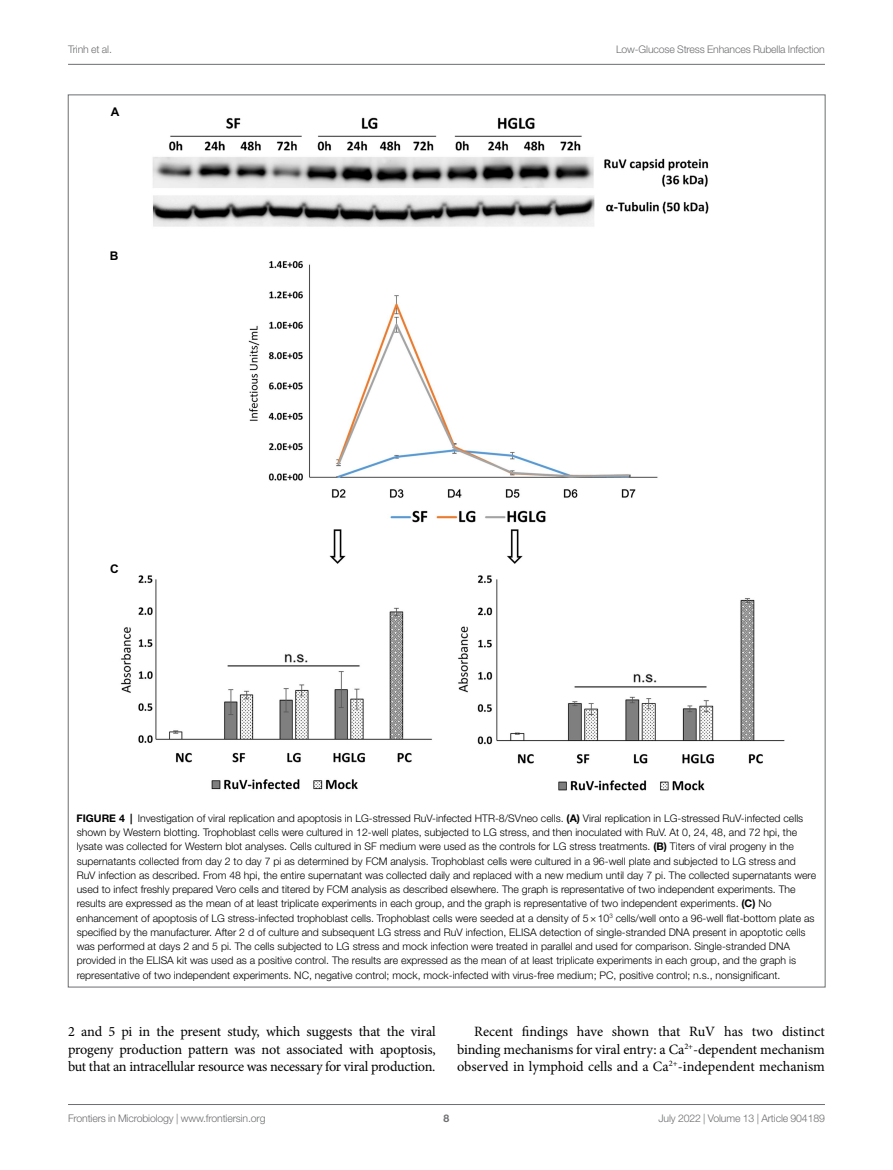
<style>
.page{position:relative;width:893px;height:1170px;background:#fff}
.page>*{position:absolute;margin:0;border:0;box-sizing:border-box;transform-origin:0 0}
.TEXT{font:14.25px/17.2px "Minion Pro";letter-spacing:-.01em;color:#000;text-align:justify}
.t1{font:700 12px "Arial";color:#000}
.FIG_LEG{font:300 10.5px/14.2px "Helvetica Neue LT Std";color:#000}
.t2{font:300 10.5px "Helvetica Neue LT Std";letter-spacing:-.015em;color:#6d6e71}
.t3{font:700 10.5px "Helvetica Neue LT Std";color:#6d6e71}
.s1{font-weight:700}
</style>
<div class="page">
<hr style="left:68px;top:64px;width:757px;height:1px;background:#6d6e71">
<hr style="left:68px;top:1104px;width:757px;height:1px;background:#6d6e71">
<img style="left:121px;top:117px;width:664px;height:674px">
<p class="t2" style="left:68px;top:42px;width:45px">Trinh et al.</p>
<p class="t2" style="left:616px;top:42px;width:210px">Low-Glucose Stress Enhances Rubella Infection</p>
<p class="t1" style="left:111px;top:104px;width:10px">A</p>
<p class="t1" style="left:110px;top:247px;width:10px">B</p>
<p class="t1" style="left:110px;top:560px;width:10px">C</p>
<p class="FIG_LEG" style="left:77px;top:810px;width:741px"><span class="s1">FIGURE 4 |</span> Investigation of viral replication and apoptosis in LG-stressed RuV-infected HTR-8/SVneo cells. <span class="s1">(A)</span> Viral replication in LG-stressed RuV-infected cells shown by Western blotting. Trophoblast cells were cultured in 12-well plates, subjected to LG stress, and then inoculated with RuV. At 0, 24, 48, and 72 hpi, the lysate was collected for Western blot analyses. Cells cultured in SF medium were used as the controls for LG stress treatments. <span class="s1">(B)</span> Titers of viral progeny in the supernatants collected from day 2 to day 7 pi as determined by FCM analysis. Trophoblast cells were cultured in a 96-well plate and subjected to LG stress and RuV infection as described. From 48 hpi, the entire supernatant was collected daily and replaced with a new medium until day 7 pi. The collected supernatants were used to infect freshly prepared Vero cells and titered by FCM analysis as described elsewhere. The graph is representative of two independent experiments. The results are expressed as the mean of at least triplicate experiments in each group, and the graph is representative of two independent experiments. <span class="s1">(C)</span> No enhancement of apoptosis of LG stress-infected trophoblast cells. Trophoblast cells were seeded at a density of 5×10<sup>3</sup> cells/well onto a 96-well flat-bottom plate as specified by the manufacturer. After 2 d of culture and subsequent LG stress and RuV infection, ELISA detection of single-stranded DNA present in apoptotic cells was performed at days 2 and 5 pi. The cells subjected to LG stress and mock infection were treated in parallel and used for comparison. Single-stranded DNA provided in the ELISA kit was used as a positive control. The results are expressed as the mean of at least triplicate experiments in each group, and the graph is representative of two independent experiments. NC, negative control; mock, mock-infected with virus-free medium; PC, positive control; n.s., nonsignificant.</p>
<p class="TEXT" style="left:68px;top:1023px;width:369px">2 and 5 pi in the present study, which suggests that the viral progeny production pattern was not associated with apoptosis, but that an intracellular resource was necessary for viral production.</p>
<p class="TEXT" style="left:457px;top:1023px;width:369px;text-indent:17px">Recent findings have shown that RuV has two distinct binding mechanisms for viral entry: a Ca<sup>2+</sup>-dependent mechanism observed in lymphoid cells and a Ca<sup>2+</sup>-independent mechanism</p>
<p class="t2" style="left:68px;top:1111px;width:199px">Frontiers in Microbiology | www.frontiersin.org</p>
<p class="t3" style="left:444px;top:1111px;width:7px">8</p>
<p class="t2" style="left:658px;top:1111px;width:168px">July 2022 | Volume 13 | Article 904189</p>
</div>
